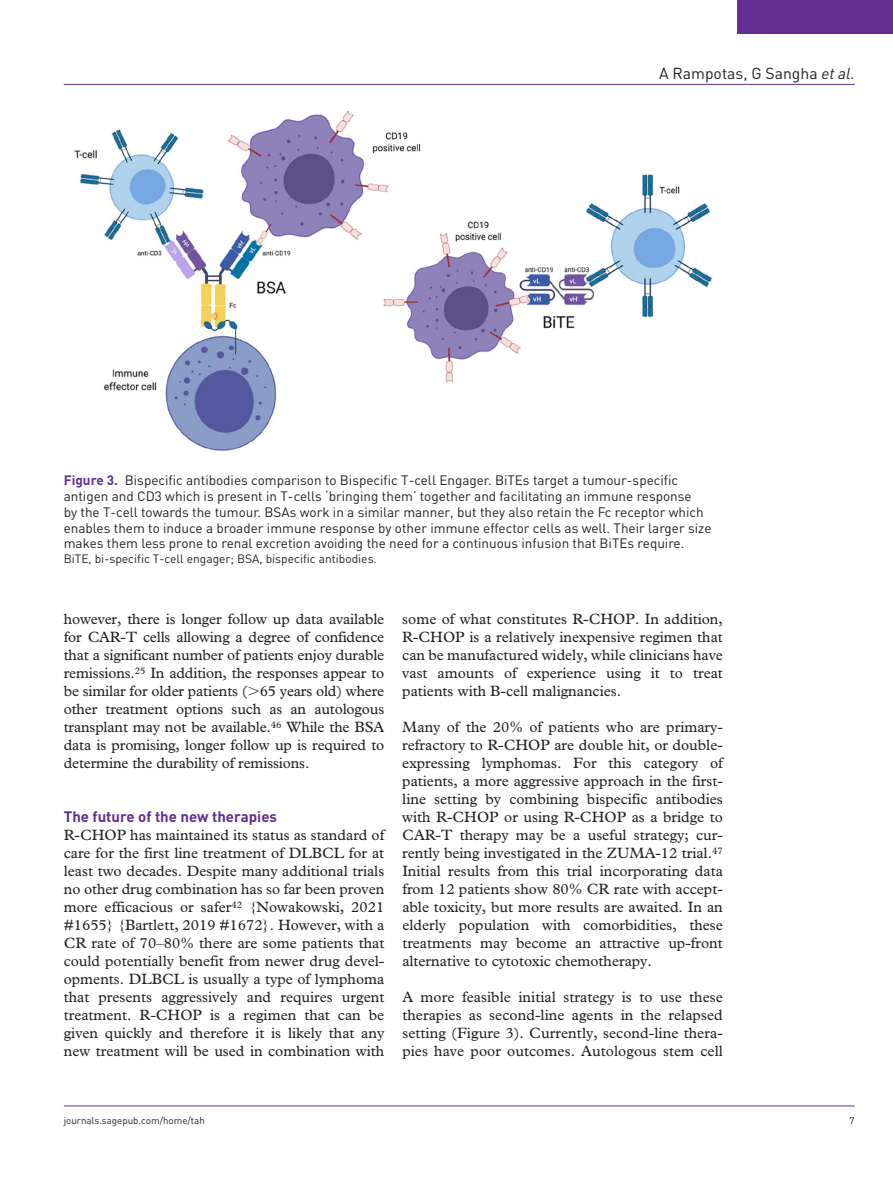
<style>
.page{position:relative;width:893px;height:1191px;background:#fff}
.page>*{position:absolute;margin:0;border:0;box-sizing:border-box;transform-origin:0 0}
.t1{font:15.75px "DIN";color:#231f20}
.t2{font:15px/18px "Plantin Std";color:#231f20;text-align:justify}
.t3{font:700 15px "DIN";color:#612f92}
.t4{font:13.5px/15.8px "DIN";color:#231f20}
.t5{font:12px "DIN";color:#231f20}
.t6{font:9.75px "DIN";color:#231f20}
.s1{font-style:italic}
.s2{font-weight:700;color:#612f92}
</style>
<div class="page">
<hr style="left:64px;top:84px;width:791px;height:1px;background:#612f92">
<hr style="left:64px;top:1105px;width:791px;height:1px;background:#612f92">
<div style="left:738px;top:0;width:155px;height:34px;background:#612f92"></div>
<img style="left:74px;top:110px;width:638px;height:342px">
<p class="t1" style="left:659px;top:63px;width:197px">A Rampotas, G Sangha <span class="s1">et al.</span></p>
<p class="t4" style="left:64px;top:472px;width:649px"><span class="s2">Figure 3.</span> Bispecific antibodies comparison to Bispecific T-cell Engager. BiTEs target a tumour-specific antigen and CD3 which is present in T-cells ‘bringing them’ together and facilitating an immune response<br>by the T-cell towards the tumour. BSAs work in a similar manner, but they also retain the Fc receptor which enables them to induce a broader immune response by other immune effector cells as well. Their larger size makes them less prone to renal excretion avoiding the need for a continuous infusion that BiTEs require.</p>
<p class="t5" style="left:64px;top:551px;width:315px">BiTE, bi-specific T-cell engager; BSA, bispecific antibodies.</p>
<p class="t2" style="left:64px;top:610px;width:322px">however, there is longer follow up data available for CAR-T cells allowing a degree of confidence that a significant number of patients enjoy durable remissions.<sup>25</sup> In addition, the responses appear to be similar for older patients ( 65 years old) where other treatment options such as an autologous transplant may not be available.<sup>46</sup> While the BSA data is promising, longer follow up is required to determine the durability of remissions.</p>
<p class="t3" style="left:64px;top:807px;width:215px">The future of the new therapies</p>
<p class="t2" style="left:64px;top:826px;width:322px">R-CHOP has maintained its status as standard of care for the first line treatment of DLBCL for at least two decades. Despite many additional trials no other drug combination has so far been proven more efficacious or safer<sup>42</sup> {Nowakowski, 2021 #1655} {Bartlett, 2019 #1672}. However, with a CR rate of 70–80% there are some patients that could potentially benefit from newer drug devel&shy;opments. DLBCL is usually a type of lymphoma that presents aggressively and requires urgent treatment. R-CHOP is a regimen that can be given quickly and therefore it is likely that any new treatment will be used in combination with</p>
<p class="t2" style="left:402px;top:610px;width:322px">some of what constitutes R-CHOP. In addition, R-CHOP is a relatively inexpensive regimen that can be manufactured widely, while clinicians have vast amounts of experience using it to treat patients with B-cell malignancies.</p>
<p class="t2" style="left:402px;top:718px;width:322px">Many of the 20% of patients who are primary&shy;refractory to R-CHOP are double hit, or double&shy;expressing lymphomas. For this category of patients, a more aggressive approach in the first&shy;line setting by combining bispecific antibodies with R-CHOP or using R-CHOP as a bridge to CAR-T therapy may be a useful strategy; cur&shy;rently being investigated in the ZUMA-12 trial.<sup>47<br></sup>Initial results from this trial incorporating data from 12 patients show 80% CR rate with accept&shy;able toxicity, but more results are awaited. In an elderly population with comorbidities, these treatments may become an attractive up-front alternative to cytotoxic chemotherapy.</p>
<p class="t2" style="left:402px;top:988px;width:322px">A more feasible initial strategy is to use these therapies as second-line agents in the relapsed setting (Figure 3). Currently, second-line thera&shy;pies have poor outcomes. Autologous stem cell</p>
<p class="t6" style="left:64px;top:1114px;width:143px">journals.sagepub.com/home/tah</p>
<p class="t6" style="left:850px;top:1114px;width:7px">7</p>
</div>
